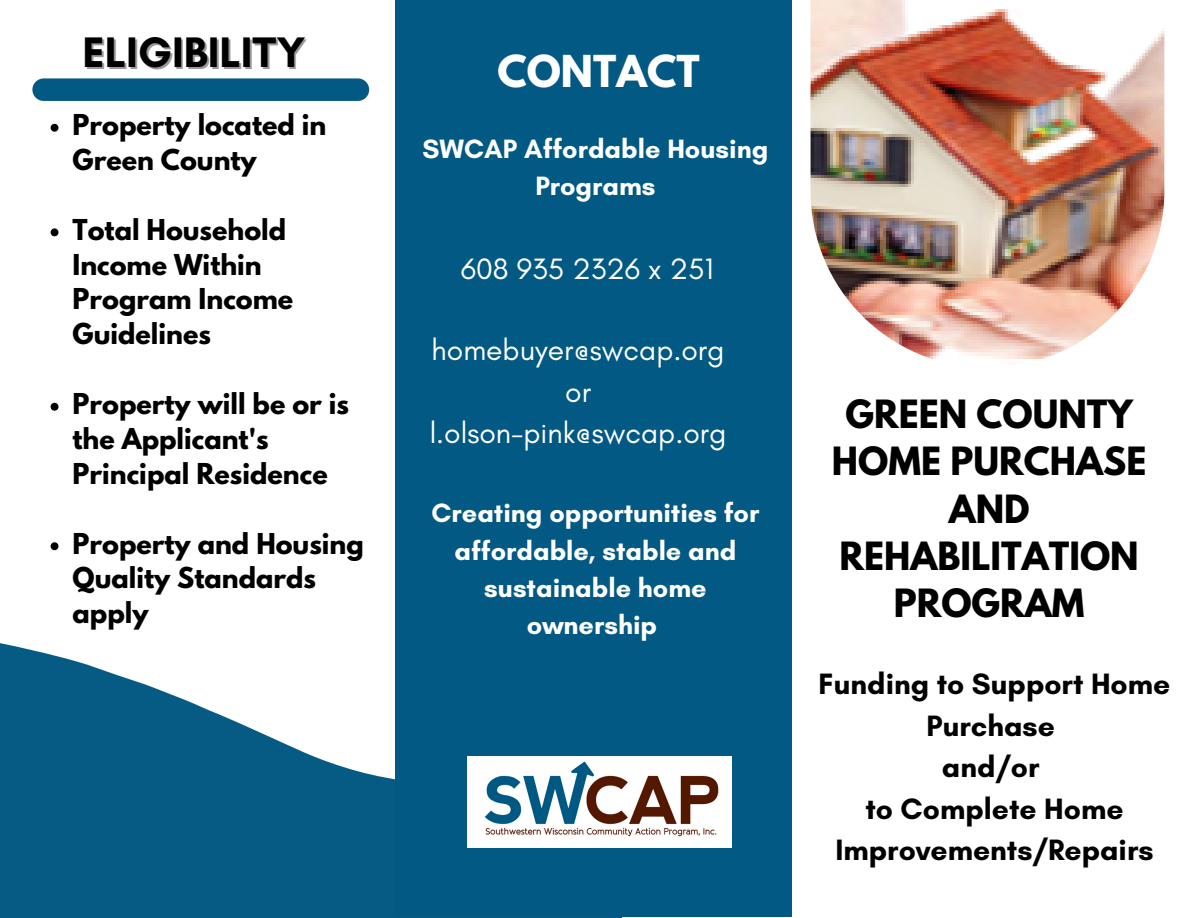
<style>
.page{position:relative;width:1188px;height:918px;background:#fff}
.page>*{position:absolute;margin:0;border:0;box-sizing:border-box;transform-origin:0 0}
.t1{font:700 43.5px "Glacial Indifference";color:#000}
.t2{font:700 39px "League Spartan";color:#fff}
.t3{font:700 34.5px/47.2px "League Spartan";color:#000;text-align:center}
.t4{font:700 30px/41.7px "Glacial Indifference";color:#000;text-align:center}
.t5{font:30px "Glacial Indifference";color:#fff}
.t6{font:700 27px/37.2px "Glacial Indifference";color:#fff;text-align:center}
.t7{font:700 25.5px/34.8px "League Spartan";color:#000}
</style>
<div class="page">
<div style="left:396px;top:0;width:396px;height:917px;background:#025983"></div>
<svg style="left:0;top:549px;width:732px;height:369px;fill:#055b84"></svg>
<img style="left:811px;top:0;width:353px;height:359px">
<img style="left:468px;top:757px;width:263px;height:91px">
<svg style="left:51px;top:124px;width:7px;height:8px"></svg>
<svg style="left:51px;top:228px;width:7px;height:8px"></svg>
<svg style="left:51px;top:403px;width:7px;height:8px"></svg>
<svg style="left:51px;top:542px;width:7px;height:8px"></svg>
<div style="left:32px;top:78px;width:337px;height:23px;background:#025983;border-radius:11px"></div>
<p class="t1" style="left:83px;top:26px;width:224px">ELIGIBILITY</p>
<p class="t7" style="left:73px;top:111px;width:255px">Property located in<br>Green County</p>
<p class="t7" style="left:73px;top:215px;width:222px">Total Household<br>Income Within<br>Program Income<br>Guidelines</p>
<p class="t7" style="left:73px;top:390px;width:278px">Property will be or is the Applicant's<br>Principal Residence</p>
<p class="t7" style="left:73px;top:529px;width:293px">Property and Housing<br>Quality Standards apply</p>
<p class="t2" style="left:497px;top:52px;width:204px">CONTACT</p>
<p class="t6" style="left:422px;top:130px;width:347px">SWCAP Affordable Housing<br>Programs</p>
<p class="t5" style="left:461px;top:250px;width:254px">608 935 2326 x 251</p>
<p class="t5" style="left:432px;top:331px;width:294px">homebuyer@swcap.org</p>
<p class="t5" style="left:565px;top:373px;width:27px">or</p>
<p class="t5" style="left:430px;top:415px;width:298px">l.olson-pink@swcap.org</p>
<p class="t6" style="left:432px;top:494px;width:329px">Creating opportunities for affordable, stable and sustainable home ownership</p>
<p class="t3" style="left:832px;top:395px;width:316px">GREEN COUNTY<br>HOME PURCHASE<br>AND<br>REHABILITATION<br>PROGRAM</p>
<p class="t4" style="left:819px;top:663px;width:353px">Funding to Support Home<br>Purchase</p>
<p class="t4" style="left:942px;top:746px;width:99px">and/or</p>
<p class="t4" style="left:835px;top:787px;width:320px">to Complete Home<br>Improvements/Repairs</p>
</div>
